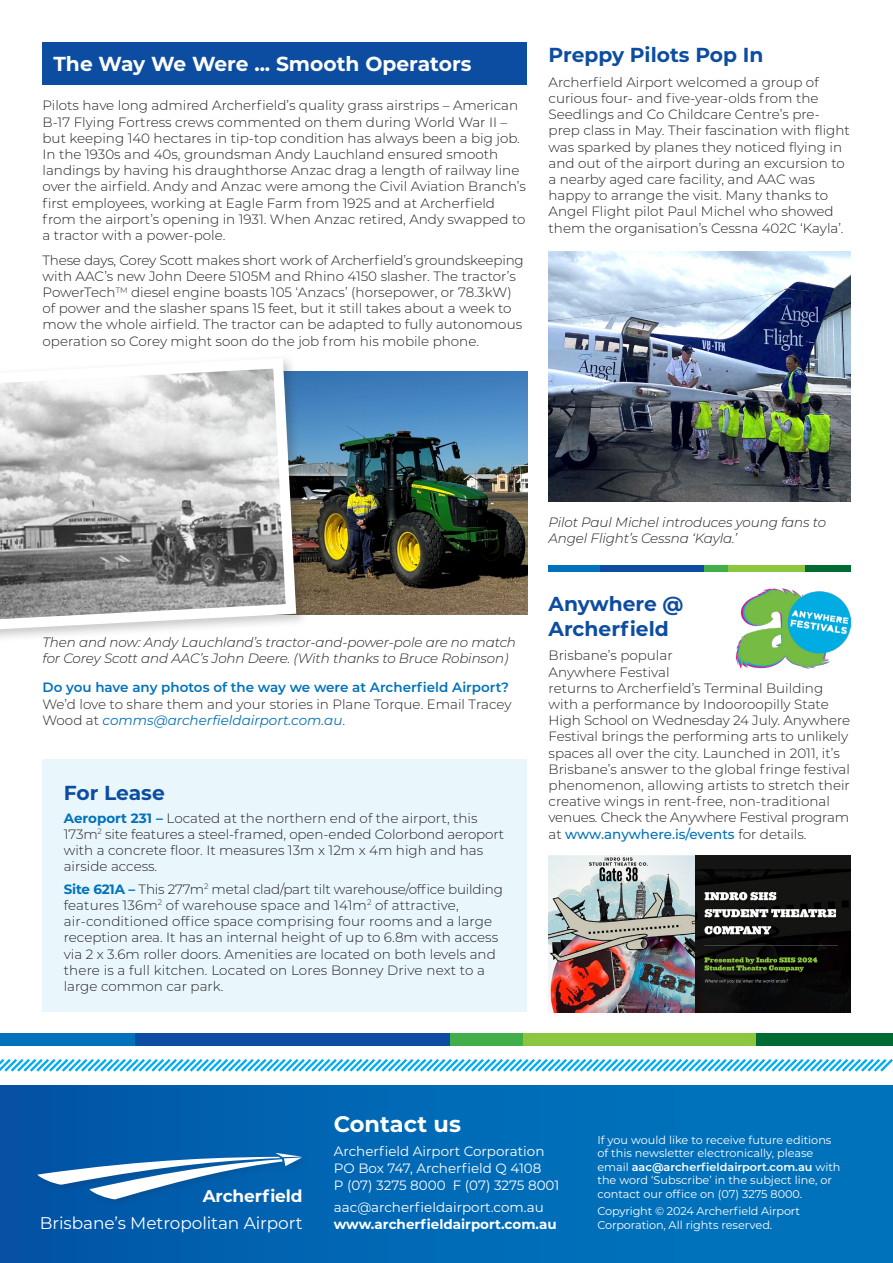
<style>
.page{position:relative;width:893px;height:1263px;background:#fff}
.page>*{position:absolute;margin:0;border:0;box-sizing:border-box;transform-origin:0 0}
.t1{font:700 22.5px "Montserrat";color:#fff}
.t2{font:700 20.25px/24.3px "Montserrat";color:#0d4da1}
.t3{font:700 20.25px "Montserrat";color:#fff}
.t4{font:16.95px "Montserrat";letter-spacing:-.005em;color:#fff}
.t5{font:700 16.95px "Montserrat";letter-spacing:-.005em;color:#fff}
.t6{font:300 13.5px/16.2px "Montserrat";color:#231f20}
.t7{font:italic 300 13.5px/16.2px "Montserrat";letter-spacing:-.01em;color:#231f20}
.t8{font:13.5px "Montserrat";color:#fff}
.t9{font:700 13.5px "Montserrat";color:#fff}
.t10{font:11.25px/13.5px "Montserrat";color:#fff}
.s1{font-weight:600;color:#0072bc}
.s2{font-weight:400;font-style:italic;color:#0072bc}
.s3{font-weight:700;color:#0072bc}
.s4{font-weight:500;color:#0072bc}
.s5{font-weight:600}
</style>
<div class="page">
<div style="left:0;top:1085px;width:893px;height:178px;background:linear-gradient(to right,#0257a8,#0078c0)"></div>
<div style="left:36px;top:1151px;width:274px;height:56px;background:#0160ae"></div>
<svg style="left:37px;top:1153px;width:265px;height:50px"></svg>
<svg style="left:0;top:1059px;width:893px;height:13px"></svg>
<div style="left:0;top:1033px;width:176px;height:13px;background:#0072bc"></div>
<div style="left:136px;top:1033px;width:314px;height:13px;background:#0d4da1"></div>
<div style="left:450px;top:1033px;width:73px;height:13px;background:#40ae49"></div>
<div style="left:523px;top:1033px;width:233px;height:13px;background:#8bc63e"></div>
<div style="left:756px;top:1033px;width:137px;height:13px;background:#006b32"></div>
<div style="left:43px;top:43px;width:484px;height:42px;background:#0d4da1"></div>
<img style="left:549px;top:252px;width:301px;height:250px">
<div style="left:694px;top:855px;width:156px;height:157px;background:#141412"></div>
<img style="left:695px;top:870px;width:155px;height:142px">
<div style="left:43px;top:759px;width:484px;height:253px;background:#e9f7fd"></div>
<img style="left:310px;top:371px;width:217px;height:243px">
<div style="left:0;top:354px;width:310px;height:293px;background:#231f20;opacity:.25"></div>
<svg style="left:0;top:354px;width:302px;height:284px"></svg>
<img style="left:736px;top:588px;width:114px;height:81px">
<div style="left:549px;top:566px;width:65px;height:6px;background:#0072bc"></div>
<div style="left:600px;top:566px;width:104px;height:6px;background:#0d4da1"></div>
<div style="left:704px;top:566px;width:24px;height:6px;background:#40ae49"></div>
<div style="left:728px;top:566px;width:77px;height:6px;background:#8bc63e"></div>
<div style="left:805px;top:566px;width:45px;height:6px;background:#006b32"></div>
<img style="left:549px;top:855px;width:146px;height:157px">
<p class="t3" style="left:53px;top:50px;width:419px">The Way We Were ... Smooth Operators</p>
<p class="t6" style="left:43px;top:97px;width:485px">Pilots have long admired Archerfield’s quality grass airstrips – American B-17 Flying Fortress crews commented on them during World War II – but keeping 140 hectares in tip-top condition has always been a big job.<br>In the 1930s and 40s, groundsman Andy Lauchland ensured smooth landings by having his draughthorse Anzac drag a length of railway line over the airfield. Andy and Anzac were among the Civil Aviation Branch’s first employees, working at Eagle Farm from 1925 and at Archerfield from the airport’s opening in 1931. When Anzac retired, Andy swapped to a tractor with a power-pole.</p>
<p class="t6" style="left:43px;top:251px;width:483px">These days, Corey Scott makes short work of Archerfield’s groundskeeping with AAC’s new John Deere 5105M and Rhino 4150 slasher. The tractor’s PowerTech<sup>TM</sup> diesel engine boasts 105 ‘Anzacs’ (horsepower, or 78.3kW) of power and the slasher spans 15 feet, but it still takes about a week to mow the whole airfield. The tractor can be adapted to fully autonomous operation so Corey might soon do the job from his mobile phone.</p>
<p class="t2" style="left:549px;top:42px;width:216px">Preppy Pilots Pop In</p>
<p class="t6" style="left:549px;top:74px;width:303px">Archerfield Airport welcomed a group of curious four- and five-year-olds from the Seedlings and Co Childcare Centre’s pre&shy;prep class in May. Their fascination with flight was sparked by planes they noticed flying in and out of the airport during an excursion to a nearby aged care facility, and AAC was happy to arrange the visit. Many thanks to Angel Flight pilot Paul Michel who showed them the organisation’s Cessna 402C ‘Kayla’.</p>
<p class="t7" style="left:43px;top:634px;width:475px">Then and now: Andy Lauchland’s tractor-and-power-pole are no match for Corey Scott and AAC’s John Deere. (With thanks to Bruce Robinson)</p>
<p class="t6" style="left:43px;top:679px;width:470px"><span class="s1">Do you have any photos of the way we were at Archerfield Airport?<br></span>We’d love to share them and your stories in Plane Torque. Email Tracey<br>Wood at <span class="s2">comms@archerfieldairport.com.au</span>.</p>
<p class="t2" style="left:64px;top:780px;width:103px">For Lease</p>
<p class="t6" style="left:64px;top:809px;width:442px"><span class="s3">Aeroport 231 –</span> Located at the northern end of the airport, this 173m<sup>2</sup> site features a steel-framed, open-ended Colorbond aeroport with a concrete floor. It measures 13m x 12m x 4m high and has airside access.</p>
<p class="t6" style="left:64px;top:880px;width:441px"><span class="s3">Site 621A –</span> This 277m<sup>2</sup> metal clad/part tilt warehouse/office building features 136m<sup>2</sup> of warehouse space and 141m<sup>2</sup> of attractive, air-conditioned office space comprising four rooms and a large reception area. It has an internal height of up to 6.8m with access via 2 x 3.6m roller doors. Amenities are located on both levels and there is a full kitchen. Located on Lores Bonney Drive next to a large common car park.</p>
<p class="t7" style="left:549px;top:513px;width:279px">Pilot Paul Michel introduces young fans to<br>Angel Flight’s Cessna ‘Kayla.’</p>
<p class="t2" style="left:549px;top:591px;width:137px">Anywhere @<br>Archerfield</p>
<p class="t6" style="left:549px;top:647px;width:303px">Brisbane’s popular<br>Anywhere Festival<br>returns to Archerfield’s Terminal Building with a performance by Indooroopilly State High School on Wednesday 24 July. Anywhere Festival brings the performing arts to unlikely spaces all over the city. Launched in 2011, it’s Brisbane’s answer to the global fringe festival phenomenon, allowing artists to stretch their creative wings in rent-free, non-traditional venues. Check the Anywhere Festival program at <span class="s4">www.anywhere.is/events</span> for details.</p>
<p class="t1" style="left:334px;top:1108px;width:129px">Contact us</p>
<p class="t8" style="left:334px;top:1142px;width:212px">Archerfield Airport Corporation</p>
<p class="t8" style="left:334px;top:1159px;width:209px">PO Box 747, Archerfield Q 4108</p>
<p class="t8" style="left:334px;top:1176px;width:227px">P (07) 3275 8000 F (07) 3275 8001</p>
<p class="t8" style="left:334px;top:1198px;width:212px">aac@archerfieldairport.com.au</p>
<p class="t5" style="left:203px;top:1184px;width:101px">Archerfield</p>
<p class="t4" style="left:40px;top:1211px;width:264px">Brisbane’s Metropolitan Airport</p>
<p class="t9" style="left:334px;top:1214px;width:224px">www.archerfieldairport.com.au</p>
<p class="t10" style="left:597px;top:1132px;width:245px">If you would like to receive future editions of this newsletter electronically, please email <span class="s5">aac@archerfieldairport.com.au</span> with the word ‘Subscribe’ in the subject line, or contact our office on (07) 3275 8000.</p>
<p class="t10" style="left:597px;top:1204px;width:204px">Copyright © 2024 Archerfield Airport<br>Corporation, All rights reserved.</p>
</div>
